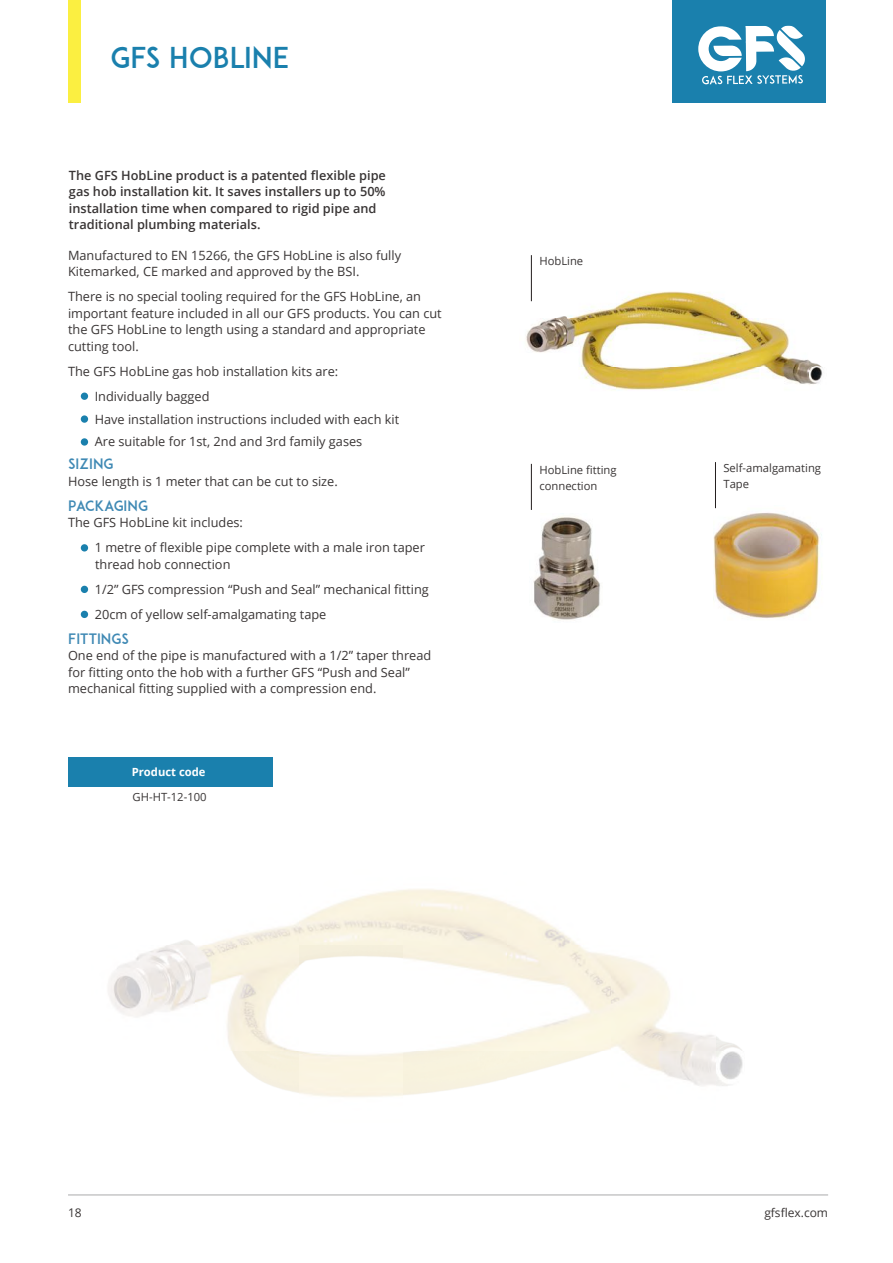
<style>
.page{position:relative;width:893px;height:1263px;background:#fff}
.page>*{position:absolute;margin:0;border:0;box-sizing:border-box;transform-origin:0 0}
.t1{font:28.5px "ADAM.CGPRO";color:#1a80ad}
.t2{font:14.25px "ADAM.CGPRO";color:#3f89b4}
.t3{font:12.75px/16.5px "Open Sans";color:#393535}
.t4{font:600 12.75px/16.5px "Open Sans";color:#393535}
.t5{font:12px "Open Sans";color:#393535}
.t6{font:11.25px/16.5px "Open Sans";color:#393535}
.t7{font:700 11.25px "Open Sans";color:#fff}
</style>
<div class="page">
<div style="left:68px;top:0;width:13px;height:102px;background:#fbef41"></div>
<hr style="left:68px;top:1194px;width:760px;height:1px;background:#aaaaac">
<div style="left:673px;top:0;width:153px;height:102px;background:#1a80ad"></div>
<svg style="left:698px;top:25px;width:107px;height:59px"></svg>
<img style="left:713px;top:508px;width:109px;height:110px">
<div style="left:68px;top:757px;width:130px;height:30px;background:#1a80ad"></div>
<div style="left:198px;top:757px;width:75px;height:30px;background:#1a80ad"></div>
<div style="left:81px;top:392px;width:7px;height:8px;background:#1a80ad;border-radius:50%"></div>
<div style="left:81px;top:415px;width:7px;height:8px;background:#1a80ad;border-radius:50%"></div>
<div style="left:81px;top:438px;width:7px;height:8px;background:#1a80ad;border-radius:50%"></div>
<div style="left:81px;top:544px;width:7px;height:7px;background:#1a80ad;border-radius:50%"></div>
<div style="left:81px;top:586px;width:7px;height:7px;background:#1a80ad;border-radius:50%"></div>
<div style="left:81px;top:611px;width:7px;height:7px;background:#1a80ad;border-radius:50%"></div>
<img style="left:526px;top:269px;width:297px;height:121px">
<hr style="left:531px;top:464px;width:1px;height:46px;background:#241f1f">
<hr style="left:715px;top:462px;width:1px;height:46px;background:#241f1f">
<hr style="left:531px;top:255px;width:1px;height:46px;background:#241f1f">
<img style="left:108px;top:889px;width:635px;height:208px">
<img style="left:533px;top:516px;width:67px;height:104px">
<h1 class="t1" style="left:111px;top:40px;width:180px">GFS HOBLINE</h1>
<p class="t4" style="left:69px;top:167px;width:319px">The GFS HobLine product is a patented flexible pipe gas hob installation kit. It saves installers up to 50% installation time when compared to rigid pipe and traditional plumbing materials.</p>
<p class="t3" style="left:68px;top:246px;width:335px">Manufactured to EN 15266, the GFS HobLine is also fully<br>Kitemarked, CE marked and approved by the BSI.</p>
<p class="t3" style="left:68px;top:288px;width:375px">There is no special tooling required for the GFS HobLine, an important feature included in all our GFS products. You can cut the GFS HobLine to length using a standard and appropriate cutting tool.</p>
<p class="t3" style="left:95px;top:358px;width:245px;line-height:25px;text-indent:-27px">The GFS HobLine gas hob installation kits are:<br>Individually bagged</p>
<p class="t3" style="left:95px;top:407px;width:306px;line-height:23px">Have installation instructions included with each kit<br>Are suitable for 1st, 2nd and 3rd family gases</p>
<p class="t2" style="left:68px;top:455px;width:47px">SIZING</p>
<p class="t3" style="left:68px;top:473px;width:271px">Hose length is 1 meter that can be cut to size.</p>
<p class="t2" style="left:68px;top:497px;width:82px">PACKAGING</p>
<p class="t3" style="left:95px;top:510px;width:332px;line-height:25px;text-indent:-27px">The GFS HobLine kit includes:<br>1 metre of flexible pipe complete with a male iron taper</p>
<p class="t3" style="left:95px;top:551px;width:336px;line-height:25px">thread hob connection<br>1/2” GFS compression “Push and Seal” mechanical fitting<br>20cm of yellow self-amalgamating tape</p>
<p class="t2" style="left:68px;top:630px;width:63px">FITTINGS</p>
<p class="t3" style="left:68px;top:647px;width:365px">One end of the pipe is manufactured with a 1/2” taper thread for fitting onto the hob with a further GFS “Push and Seal” mechanical fitting supplied with a compression end.</p>
<p class="t7" style="left:132px;top:764px;width:75px">Product code</p>
<p class="t6" style="left:133px;top:788px;width:76px">GH-HT-12-100</p>
<p class="t6" style="left:539px;top:252px;width:45px">HobLine</p>
<p class="t6" style="left:539px;top:461px;width:79px">HobLine fitting connection</p>
<p class="t6" style="left:723px;top:459px;width:99px">Self-amalgamating<br>Tape</p>
<p class="t5" style="left:68px;top:1204px;width:15px">18</p>
<p class="t5" style="left:764px;top:1204px;width:65px">gfsflex.com</p>
</div>
